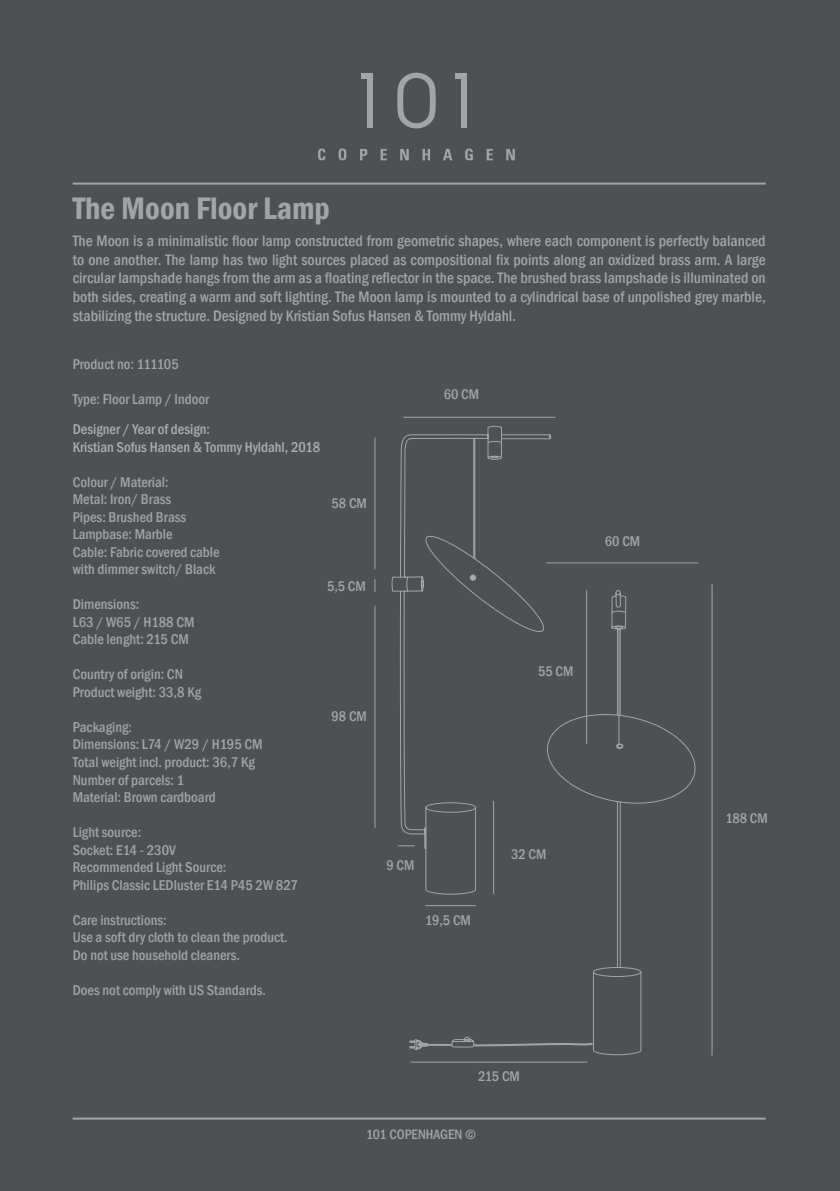
<style>
.page{position:relative;width:840px;height:1191px;background:#fff}
.page>*{position:absolute;margin:0;border:0;box-sizing:border-box;transform-origin:0 0}
.t1{font:600 condensed 32px "Franklin Gothic";color:#a2a4a5}
.t2{font:500 condensed 15.6px/18.8px "Franklin Gothic";color:#a2a4a5;text-align:justify}
.t3{font:500 condensed 14.6px/17.6px "Franklin Gothic";color:#a1a4a4}
.t4{font:500 condensed 14.6px/17.6px "Franklin Gothic";color:#abaeaf}
.t5{font:500 condensed 14.4px "Franklin Gothic";color:#a2a4a5}
.t6{font:500 condensed 14px "Franklin Gothic";color:#a2a4a5}
</style>
<div class="page">
<div style="left:0;top:0;width:839px;height:1191px;background:#4d5154"></div>
<svg style="left:397px;top:73px;width:38px;height:55px"></svg>
<div style="left:460px;top:76px;width:6px;height:52px;background:#a2a4a5"></div>
<div style="left:455px;top:73px;width:11px;height:5px;background:#a2a4a5"></div>
<div style="left:367px;top:76px;width:6px;height:52px;background:#a2a4a5"></div>
<div style="left:361px;top:73px;width:12px;height:5px;background:#a2a4a5"></div>
<svg style="left:318px;top:149px;width:7px;height:11px"></svg>
<svg style="left:338px;top:149px;width:8px;height:11px"></svg>
<svg style="left:360px;top:149px;width:7px;height:11px"></svg>
<svg style="left:380px;top:149px;width:7px;height:11px"></svg>
<svg style="left:400px;top:149px;width:8px;height:11px"></svg>
<svg style="left:422px;top:149px;width:8px;height:11px"></svg>
<svg style="left:443px;top:149px;width:9px;height:11px"></svg>
<svg style="left:465px;top:149px;width:7px;height:11px"></svg>
<svg style="left:486px;top:149px;width:6px;height:11px"></svg>
<svg style="left:506px;top:149px;width:8px;height:11px"></svg>
<hr style="left:73px;top:183px;width:692px;height:2px;background:#a2a4a5">
<hr style="left:73px;top:1117px;width:692px;height:2px;background:#a2a4a5">
<hr style="left:374px;top:437px;width:1px;height:132px;background:#a2a4a5">
<hr style="left:586px;top:590px;width:1px;height:154px;background:#a2a4a5">
<hr style="left:374px;top:605px;width:1px;height:223px;background:#a2a4a5">
<hr style="left:403px;top:417px;width:152px;height:1px;background:#a2a4a5">
<hr style="left:546px;top:562px;width:152px;height:1px;background:#a2a4a5">
<svg style="left:374px;top:579px;width:1px;height:13px"></svg>
<svg style="left:409px;top:1039px;width:19px;height:11px"></svg>
<hr style="left:427px;top:1043px;width:24px;height:3px;background:#a2a4a5">
<svg style="left:450px;top:1036px;width:93px;height:12px"></svg>
<svg style="left:391px;top:425px;width:160px;height:482px"></svg>
<div style="left:469px;top:574px;width:7px;height:7px;border:2px solid #a2a4a5;border-radius:50%"></div>
<svg style="left:543px;top:628px;width:153px;height:427px"></svg>
<div style="left:615px;top:743px;width:8px;height:5px;border:2px solid #a2a4a5;border-radius:50%"></div>
<svg style="left:610px;top:590px;width:16px;height:157px"></svg>
<hr style="left:711px;top:584px;width:1px;height:471px;background:#a2a4a5">
<hr style="left:410px;top:1061px;width:177px;height:1px;background:#a2a4a5">
<h1 class="t1" style="left:73px;top:186px;width:258px">The Moon Floor Lamp</h1>
<p class="t2" style="left:73px;top:231px;width:694px">The Moon is a minimalistic floor lamp constructed from geometric shapes, where each component is perfectly balanced to one another. The lamp has two light sources placed as compositional fix points along an oxidized brass arm. A large circular lampshade hangs from the arm as a floating reflector in the space. The brushed brass lampshade is illuminated on both sides, creating a warm and soft lighting. The Moon lamp is mounted to a cylindrical base of unpolished grey marble, stabilizing the structure. Designed by Kristian Sofus Hansen &amp; Tommy Hyldahl.</p>
<p class="t3" style="left:73px;top:356px;width:108px">Product no: 111105</p>
<p class="t3" style="left:73px;top:391px;width:138px">Type: Floor Lamp / Indoor</p>
<p class="t4" style="left:73px;top:420px;width:249px">Designer / Year of design:<br>Kristian Sofus Hansen &amp; Tommy Hyldahl, 2018</p>
<p class="t3" style="left:73px;top:473px;width:148px">Colour / Material:<br>Metal: Iron/ Brass<br>Pipes: Brushed Brass<br>Lampbase: Marble<br>Cable: Fabric covered cable with dimmer switch/ Black</p>
<p class="t3" style="left:73px;top:595px;width:123px">Dimensions:<br>L63 / W65 / H188 CM<br>Cable lenght: 215 CM</p>
<p class="t3" style="left:73px;top:665px;width:130px">Country of origin: CN<br>Product weight: 33,8 Kg</p>
<p class="t3" style="left:73px;top:718px;width:191px">Packaging:<br>Dimensions: L74 / W29 / H195 CM<br>Total weight incl. product: 36,7 Kg<br>Number of parcels: 1<br>Material: Brown cardboard</p>
<p class="t3" style="left:73px;top:823px;width:226px">Light source:<br>Socket: E14 - 230V<br>Recommended Light Source:<br>Philips Classic LEDluster E14 P45 2W 827</p>
<p class="t3" style="left:73px;top:911px;width:216px">Care instructions:<br>Use a soft dry cloth to clean the product.<br>Do not use household cleaners.</p>
<p class="t3" style="left:73px;top:981px;width:195px">Does not comply with US Standards.</p>
<p class="t5" style="left:331px;top:494px;width:37px">58 CM</p>
<p class="t5" style="left:327px;top:577px;width:40px">5,5 CM</p>
<p class="t5" style="left:331px;top:706px;width:37px">98 CM</p>
<p class="t5" style="left:443px;top:385px;width:37px">60 CM</p>
<p class="t5" style="left:386px;top:855px;width:29px">9 CM</p>
<p class="t5" style="left:425px;top:910px;width:47px">19,5 CM</p>
<p class="t5" style="left:537px;top:662px;width:37px">55 CM</p>
<p class="t5" style="left:511px;top:845px;width:37px">32 CM</p>
<p class="t5" style="left:478px;top:1066px;width:43px">215 CM</p>
<p class="t6" style="left:366px;top:1124px;width:111px">101 COPENHAGEN ©</p>
<p class="t5" style="left:604px;top:532px;width:37px">60 CM</p>
<p class="t5" style="left:725px;top:808px;width:44px">188 CM</p>
</div>
